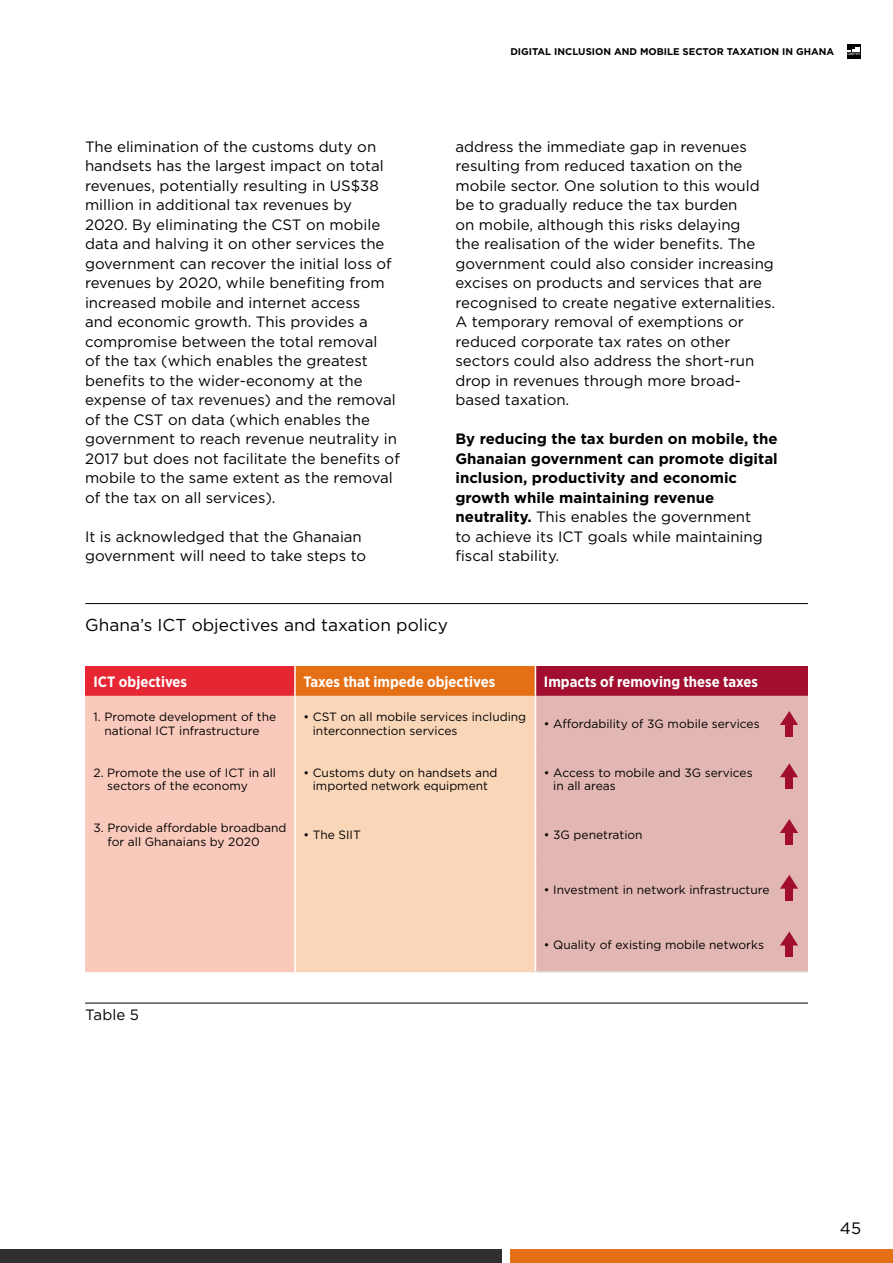
<style>
.page{position:relative;width:893px;height:1263px;background:#fff}
.page>*{position:absolute;margin:0;border:0;box-sizing:border-box;transform-origin:0 0}
.t1{font:17.25px "Gotham";color:#000}
.t2{font:16.5px "Gotham";color:#000}
.t3{font:15px/19.5px "Gotham";color:#000}
.t4{font:700 15px/19.5px "Gotham";color:#000}
.t5{font:700 15px "Gotham Narrow";color:#fff}
.t6{font:12px/13.5px "Gotham";color:#000}
.t7{font:700 9.75px "Gotham";color:#000}
.s1{font-weight:400}
</style>
<div class="page">
<div style="left:0;top:1249px;width:502px;height:14px;background:#302f30"></div>
<div style="left:510px;top:1249px;width:383px;height:14px;background:#e56f15"></div>
<div style="left:847px;top:45px;width:14px;height:14px;background:#000"></div>
<svg style="left:848px;top:48px;width:13px;height:7px"></svg>
<hr style="left:85px;top:603px;width:723px;height:1px;background:#000">
<hr style="left:85px;top:1003px;width:723px;height:1px;background:#000">
<div style="left:85px;top:666px;width:210px;height:30px;background:#e62733"></div>
<div style="left:295px;top:666px;width:240px;height:30px;background:#e56f15"></div>
<div style="left:535px;top:666px;width:273px;height:30px;background:#a10e2f"></div>
<div style="left:85px;top:696px;width:209px;height:276px;background:#f9c9bc"></div>
<div style="left:296px;top:696px;width:239px;height:276px;background:#fad6b9"></div>
<div style="left:536px;top:696px;width:272px;height:275px;background:#e2b7b3"></div>
<hr style="left:294px;top:666px;width:2px;height:30px;background:#fff">
<hr style="left:535px;top:666px;width:1px;height:30px;background:#fff">
<hr style="left:535px;top:971px;width:273px;height:2px;background:#ededed">
<svg style="left:780px;top:711px;width:18px;height:14px"></svg>
<div style="left:785px;top:723px;width:8px;height:14px;background:#a10e2f"></div>
<svg style="left:780px;top:763px;width:18px;height:14px"></svg>
<div style="left:785px;top:775px;width:8px;height:14px;background:#a10e2f"></div>
<svg style="left:780px;top:819px;width:18px;height:14px"></svg>
<div style="left:785px;top:831px;width:8px;height:14px;background:#a10e2f"></div>
<svg style="left:780px;top:875px;width:18px;height:14px"></svg>
<div style="left:785px;top:887px;width:8px;height:13px;background:#a10e2f"></div>
<svg style="left:780px;top:931px;width:18px;height:14px"></svg>
<div style="left:785px;top:944px;width:8px;height:13px;background:#a10e2f"></div>
<p class="t7" style="left:510px;top:45px;width:325px">DIGITAL INCLUSION AND MOBILE SECTOR TAXATION IN GHANA</p>
<p class="t3" style="left:85px;top:136px;width:316px">The elimination of the customs duty on handsets has the largest impact on total revenues, potentially resulting in US$38 million in additional tax revenues by<br>2020. By eliminating the CST on mobile data and halving it on other services the government can recover the initial loss of revenues by 2020, while benefiting from increased mobile and internet access<br>and economic growth. This provides a compromise between the total removal<br>of the tax (which enables the greatest benefits to the wider-economy at the expense of tax revenues) and the removal of the CST on data (which enables the government to reach revenue neutrality in 2017 but does not facilitate the benefits of mobile to the same extent as the removal of the tax on all services).</p>
<p class="t3" style="left:85px;top:526px;width:283px">It is acknowledged that the Ghanaian government will need to take steps to</p>
<p class="t3" style="left:455px;top:136px;width:321px">address the immediate gap in revenues resulting from reduced taxation on the mobile sector. One solution to this would be to gradually reduce the tax burden<br>on mobile, although this risks delaying<br>the realisation of the wider benefits. The government could also consider increasing excises on products and services that are recognised to create negative externalities.<br>A temporary removal of exemptions or reduced corporate tax rates on other sectors could also address the short-run drop in revenues through more broad&shy;based taxation.</p>
<p class="t4" style="left:455px;top:429px;width:324px">By reducing the tax burden on mobile, the Ghanaian government can promote digital inclusion, productivity and economic growth while maintaining revenue neutrality. <span class="s1">This enables the government<br>to achieve its ICT goals while maintaining fiscal stability.</span></p>
<p class="t1" style="left:85px;top:614px;width:364px">Ghana’s ICT objectives and taxation policy</p>
<p class="t5" style="left:94px;top:672px;width:95px">ICT objectives</p>
<p class="t5" style="left:303px;top:672px;width:193px">Taxes that impede objectives</p>
<p class="t5" style="left:544px;top:672px;width:216px">Impacts of removing these taxes</p>
<p class="t6" style="left:94px;top:710px;width:184px;text-align:center">1. Promote development of the national ICT infrastructure</p>
<p class="t6" style="left:313px;top:710px;width:215px;text-indent:-9px">• CST on all mobile services including interconnection services</p>
<p class="t6" style="left:544px;top:717px;width:217px">• Affordability of 3G mobile services</p>
<p class="t6" style="left:107px;top:765px;width:170px;text-indent:-14px">2. Promote the use of ICT in all sectors of the economy</p>
<p class="t6" style="left:303px;top:765px;width:196px;text-align:center">• Customs duty on handsets and imported network equipment</p>
<p class="t6" style="left:553px;top:765px;width:201px;text-indent:-9px">• Access to mobile and 3G services in all areas</p>
<p class="t6" style="left:107px;top:821px;width:181px;text-indent:-14px">3. Provide affordable broadband for all Ghanaians by 2020</p>
<p class="t6" style="left:303px;top:827px;width:59px">• The SIIT</p>
<p class="t6" style="left:544px;top:827px;width:100px">• 3G penetration</p>
<p class="t6" style="left:544px;top:883px;width:227px">• Investment in network infrastructure</p>
<p class="t3" style="left:85px;top:1005px;width:55px">Table 5</p>
<p class="t6" style="left:544px;top:938px;width:222px">• Quality of existing mobile networks</p>
<p class="t2" style="left:840px;top:1217px;width:23px">45</p>
</div>
